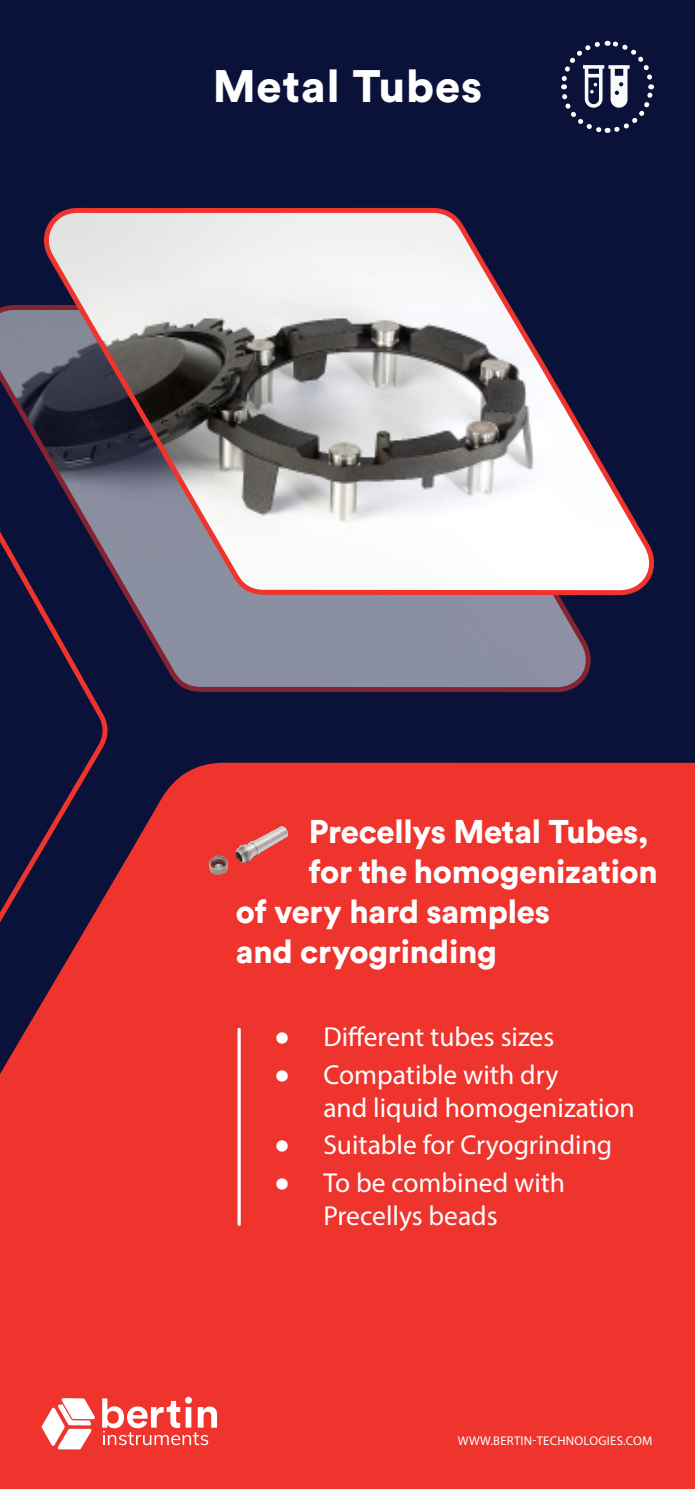
<style>
.page{position:relative;width:695px;height:1489px;background:#fff}
.page>*{position:absolute;margin:0;border:0;box-sizing:border-box;transform-origin:0 0}
.t1{font:900 45px "Circular Std";letter-spacing:.02em;color:#fff}
.t2{font:900 32.5px "Circular Std";letter-spacing:-.01em;color:#fff}
.t3{font:27.5px/33px "Myriad Pro";color:#fff}
.t4{font:12.75px "Myriad Pro";letter-spacing:.02em;color:#fff}
.s1{font-family:"Circular Std";font-weight:500;font-size:27.25px}
</style>
<div class="page">
<div style="left:0;top:0;width:694px;height:1488px;background:#0a123a"></div>
<svg style="left:0;top:305px;width:591px;height:388px"></svg>
<svg style="left:45px;top:207px;width:610px;height:390px"></svg>
<svg style="left:0;top:372px;width:113px;height:390px"></svg>
<div style="left:0;top:762px;width:694px;height:726px;background:#ee342d"></div>
<svg style="left:102px;top:1398px;width:115px;height:46px"></svg>
<svg style="left:42px;top:1397px;width:53px;height:52px"></svg>
<svg style="left:561px;top:40px;width:93px;height:93px"></svg>
<img style="left:206px;top:824px;width:81px;height:53px">
<svg style="left:237px;top:1029px;width:4px;height:195px"></svg>
<p class="t1" style="left:213px;top:56px;width:271px">Metal Tubes</p>
<p class="t2" style="left:309px;top:810px;width:341px">Precellys Metal Tubes,</p>
<p class="t2" style="left:309px;top:850px;width:350px">for the homogenization</p>
<p class="t2" style="left:236px;top:890px;width:315px">of very hard samples</p>
<p class="t2" style="left:236px;top:930px;width:262px">and cryogrinding</p>
<p class="t3" style="left:275px;top:1019px;width:281px"><span class="s1">•</span> Different tubes sizes</p>
<p class="t3" style="left:323px;top:1057px;width:313px;text-indent:-48px"><span class="s1">•</span> Compatible with dry<br>and liquid homogenization</p>
<p class="t3" style="left:275px;top:1127px;width:339px"><span class="s1">•</span> Suitable for Cryogrinding</p>
<p class="t3" style="left:323px;top:1165px;width:243px;text-indent:-48px"><span class="s1">•</span> To be combined with<br>Precellys beads</p>
<p class="t4" style="left:457px;top:1432px;width:196px">WWW.BERTIN-TECHNOLOGIES.COM</p>
</div>
